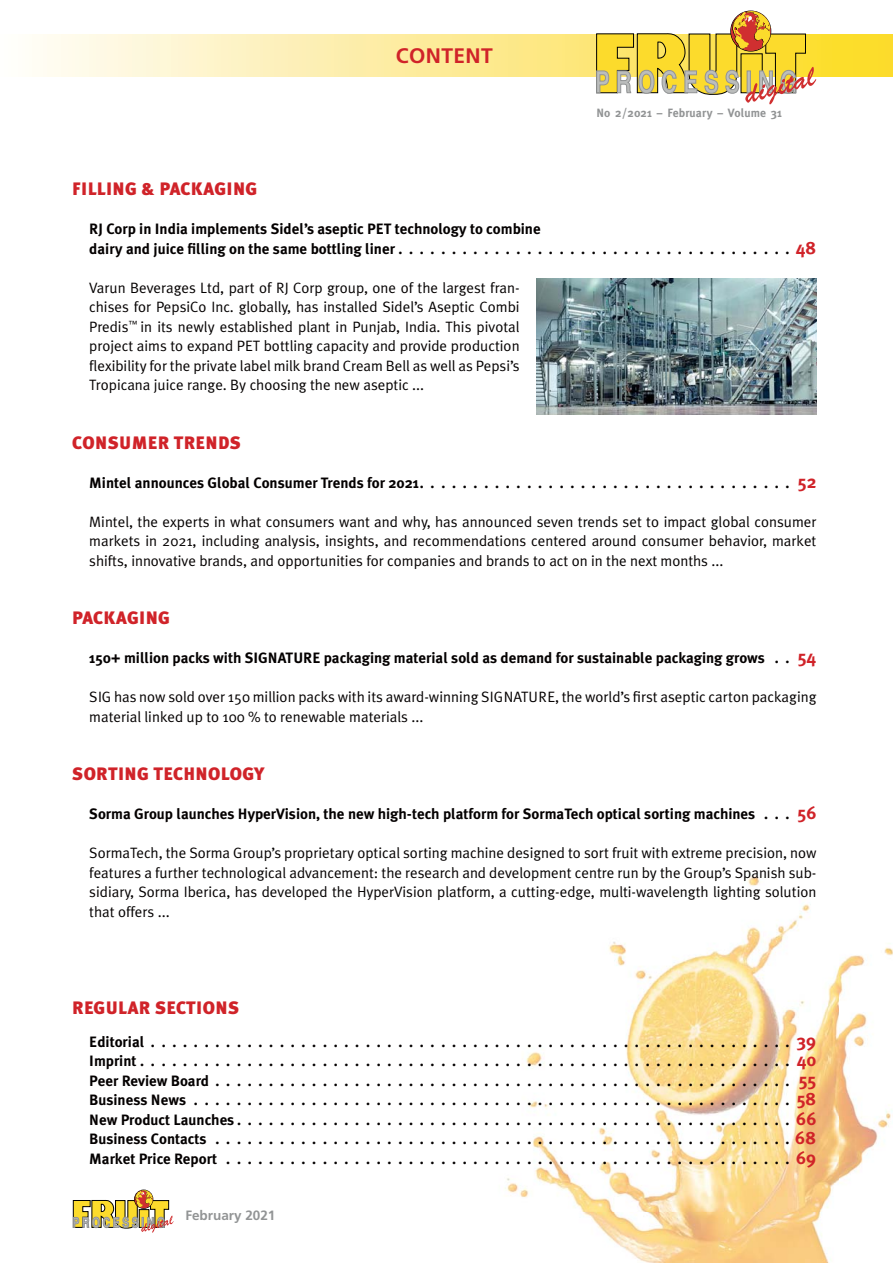
<style>
.page{position:relative;width:893px;height:1263px;background:#fff}
.page>*{position:absolute;margin:0;border:0;box-sizing:border-box;transform-origin:0 0}
.t1{font:700 21px "Frutiger";letter-spacing:.02em;color:#d02329}
.t2{font:900 18px "Meta Plus";letter-spacing:.02em;color:#d02329}
.t3{font:15px/19.5px "Meta Plus Normal";color:#040000;text-align:justify}
.t4{font:700 15px/19.5px "Meta Plus";color:#040000}
.t5{font:700 13.5px "Frutiger";color:#929495}
.t6{font:700 12px "Meta Plus";letter-spacing:.01em;color:#929495}
.s1{font-size:18px;color:#d02329}
</style>
<div class="page">
<svg style="left:32px;top:34px;width:861px;height:43px;background:#fdeda4"></svg>
<svg style="left:73px;top:1189px;width:101px;height:44px"></svg>
<img style="left:505px;top:875px;width:388px;height:388px">
<svg style="left:596px;top:10px;width:220px;height:94px"></svg>
<img style="left:537px;top:279px;width:279px;height:136px">
<h1 class="t1" style="left:396px;top:44px;width:99px">CONTENT</h1>
<p class="t6" style="left:596px;top:107px;width:187px">No 2/2021 – February – Volume 31</p>
<p class="t2" style="left:72px;top:180px;width:186px">FILLING &amp; PACKAGING</p>
<p class="t4" style="left:89px;top:220px;width:729px">RJ Corp in India implements Sidel’s aseptic PET technology to combine<br>dairy and juice filling on the same bottling liner . . . . . . . . . . . . . . . . . . . . . . . . . . . . . . . . . . . . . <span class="s1">48</span></p>
<p class="t3" style="left:89px;top:279px;width:432px">Varun Beverages Ltd, part of RJ Corp group, one of the largest fran&shy;chises for PepsiCo Inc. globally, has installed Sidel’s Aseptic Combi Predis<sup>™</sup> in its newly established plant in Punjab, India. This pivotal project aims to expand PET bottling capacity and provide production flexibility for the private label milk brand Cream Bell as well as Pepsi’s Tropicana juice range. By choosing the new aseptic ...</p>
<p class="t2" style="left:72px;top:434px;width:170px">CONSUMER TRENDS</p>
<p class="t4" style="left:89px;top:474px;width:729px">Mintel announces Global Consumer Trends for 2021. . . . . . . . . . . . . . . . . . . . . . . . . . . . . . . . . . . <span class="s1">52</span></p>
<p class="t3" style="left:89px;top:513px;width:729px">Mintel, the experts in what consumers want and why, has announced seven trends set to impact global consumer markets in 2021, including analysis, insights, and recommendations centered around consumer behavior, market shifts, innovative brands, and opportunities for companies and brands to act on in the next months ...</p>
<p class="t2" style="left:72px;top:609px;width:99px">PACKAGING</p>
<p class="t4" style="left:89px;top:649px;width:729px">150+ million packs with SIGNATURE packaging material sold as demand for sustainable packaging grows . . <span class="s1">54</span></p>
<p class="t3" style="left:89px;top:689px;width:729px">SIG has now sold over 150 million packs with its award-winning SIGNATURE, the world’s first aseptic carton packaging material linked up to 100 % to renewable materials ...</p>
<p class="t2" style="left:72px;top:765px;width:194px">SORTING TECHNOLOGY</p>
<p class="t4" style="left:89px;top:805px;width:729px">Sorma Group launches HyperVision, the new high-tech platform for SormaTech optical sorting machines . . . <span class="s1">56</span></p>
<p class="t3" style="left:89px;top:845px;width:729px">SormaTech, the Sorma Group’s proprietary optical sorting machine designed to sort fruit with extreme precision, now features a further technological advancement: the research and development centre run by the Group’s Spanish sub&shy;sidiary, Sorma Iberica, has developed the HyperVision platform, a cutting-edge, multi-wavelength lighting solution that offers ...</p>
<p class="t2" style="left:72px;top:999px;width:168px">REGULAR SECTIONS</p>
<p class="t4" style="left:89px;top:1032px;width:729px;text-align:justify">Editorial . . . . . . . . . . . . . . . . . . . . . . . . . . . . . . . . . . . . . . . . . . . . . . . . . . . . . . . . . . . . <span class="s1">39<br></span>Imprint . . . . . . . . . . . . . . . . . . . . . . . . . . . . . . . . . . . . . . . . . . . . . . . . . . . . . . . . . . . . . <span class="s1">40<br></span>Peer Review Board . . . . . . . . . . . . . . . . . . . . . . . . . . . . . . . . . . . . . . . . . . . . . . . . . . . . . . <span class="s1">55<br></span>Business News . . . . . . . . . . . . . . . . . . . . . . . . . . . . . . . . . . . . . . . . . . . . . . . . . . . . . . . . <span class="s1">58<br></span>New Product Launches . . . . . . . . . . . . . . . . . . . . . . . . . . . . . . . . . . . . . . . . . . . . . . . . . . . . <span class="s1">66<br></span>Business Contacts . . . . . . . . . . . . . . . . . . . . . . . . . . . . . . . . . . . . . . . . . . . . . . . . . . . . . . <span class="s1">68<br></span>Market Price Report . . . . . . . . . . . . . . . . . . . . . . . . . . . . . . . . . . . . . . . . . . . . . . . . . . . . . <span class="s1">69</span></p>
<p class="t5" style="left:185px;top:1208px;width:92px">February 2021</p>
</div>
